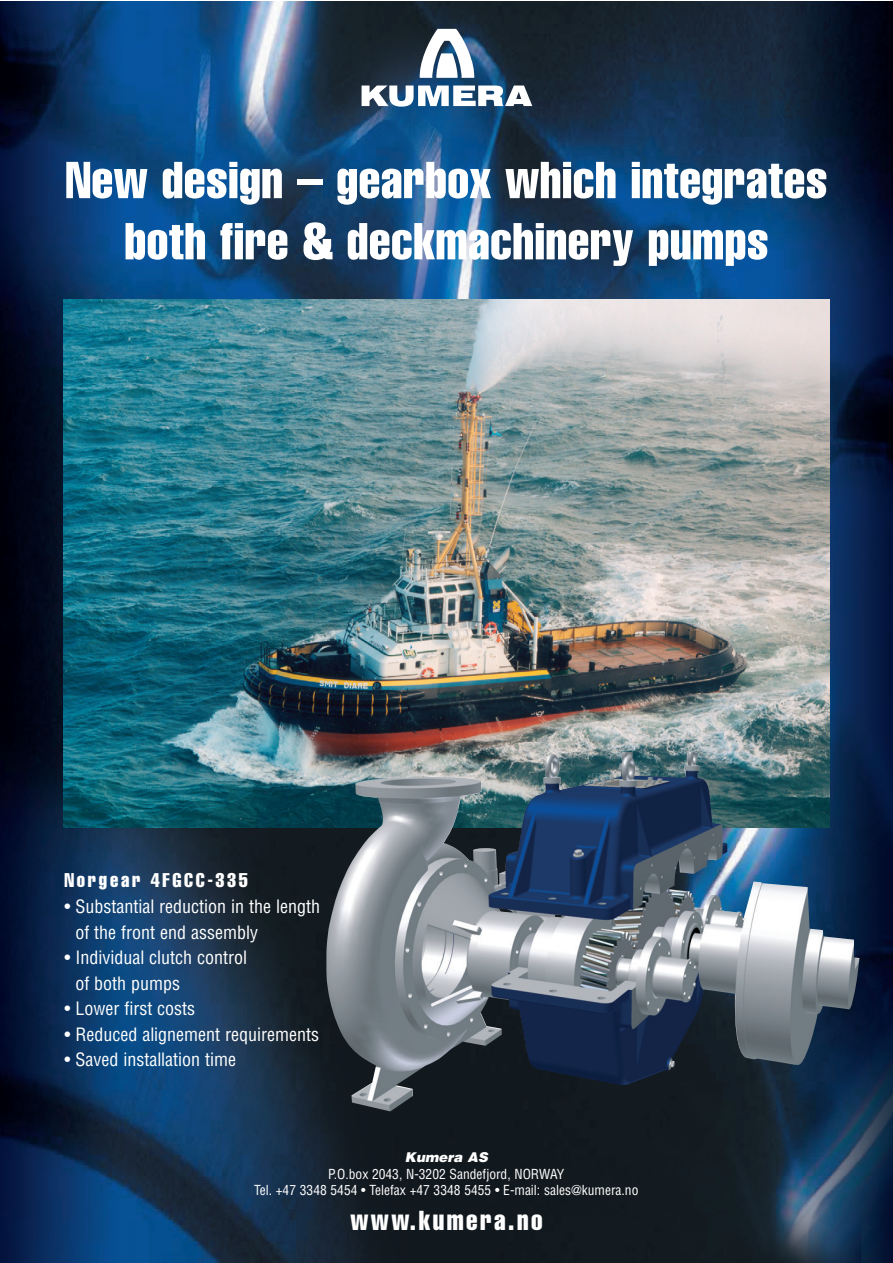
<style>
.page{position:relative;width:893px;height:1263px;background:#fff}
.page>*{position:absolute;margin:0;border:0;box-sizing:border-box;transform-origin:0 0}
.t1{font:extra-condensed 51px/61.2px "Helvetica";letter-spacing:.01em;color:#fff;text-align:center}
.t2{font:extra-condensed 27px "Helvetica";letter-spacing:.095em;color:#fff}
.t3{font:extra-condensed 19.5px "Helvetica";letter-spacing:.14em;color:#fff}
.t4{font:condensed 18px/25.5px "Helvetica";color:#fff}
.t5{font:condensed 13.5px/16.2px "Helvetica";color:#fff;text-align:center}
.t6{font:italic 900 13.5px "Helvetica";color:#fff}
</style>
<div class="page">
<img style="left:0;top:1px;width:893px;height:1262px">
<img style="left:64px;top:299px;width:765px;height:528px">
<img style="left:326px;top:771px;width:533px;height:340px">
<svg style="left:419px;top:29px;width:56px;height:49px"></svg>
<svg style="left:362px;top:86px;width:170px;height:21px"></svg>
<h1 class="t1" style="left:65px;top:153px;width:763px">New design – gearbox which integrates both fire &amp; deckmachinery pumps</h1>
<p class="t3" style="left:64px;top:873px;width:185px">Norgear 4FGCC-335</p>
<p class="t4" style="left:75px;top:895px;width:246px;text-indent:-11px">• Substantial reduction in the length of the front end assembly</p>
<p class="t4" style="left:75px;top:946px;width:173px;text-indent:-11px">• Individual clutch control of both pumps</p>
<p class="t4" style="left:64px;top:997px;width:132px">• Lower first costs</p>
<p class="t4" style="left:64px;top:1023px;width:256px">• Reduced alignement requirements</p>
<p class="t4" style="left:64px;top:1048px;width:173px">• Saved installation time</p>
<p class="t6" style="left:405px;top:1152px;width:87px">Kumera AS</p>
<p class="t5" style="left:254px;top:1167px;width:386px">P.O.box 2043, N-3202 Sandefjord, NORWAY<br>Tel. +47 3348 5454 • Telefax +47 3348 5455 • E-mail: sales@kumera.no</p>
<h2 class="t2" style="left:350px;top:1210px;width:194px">www.kumera.no</h2>
</div>
